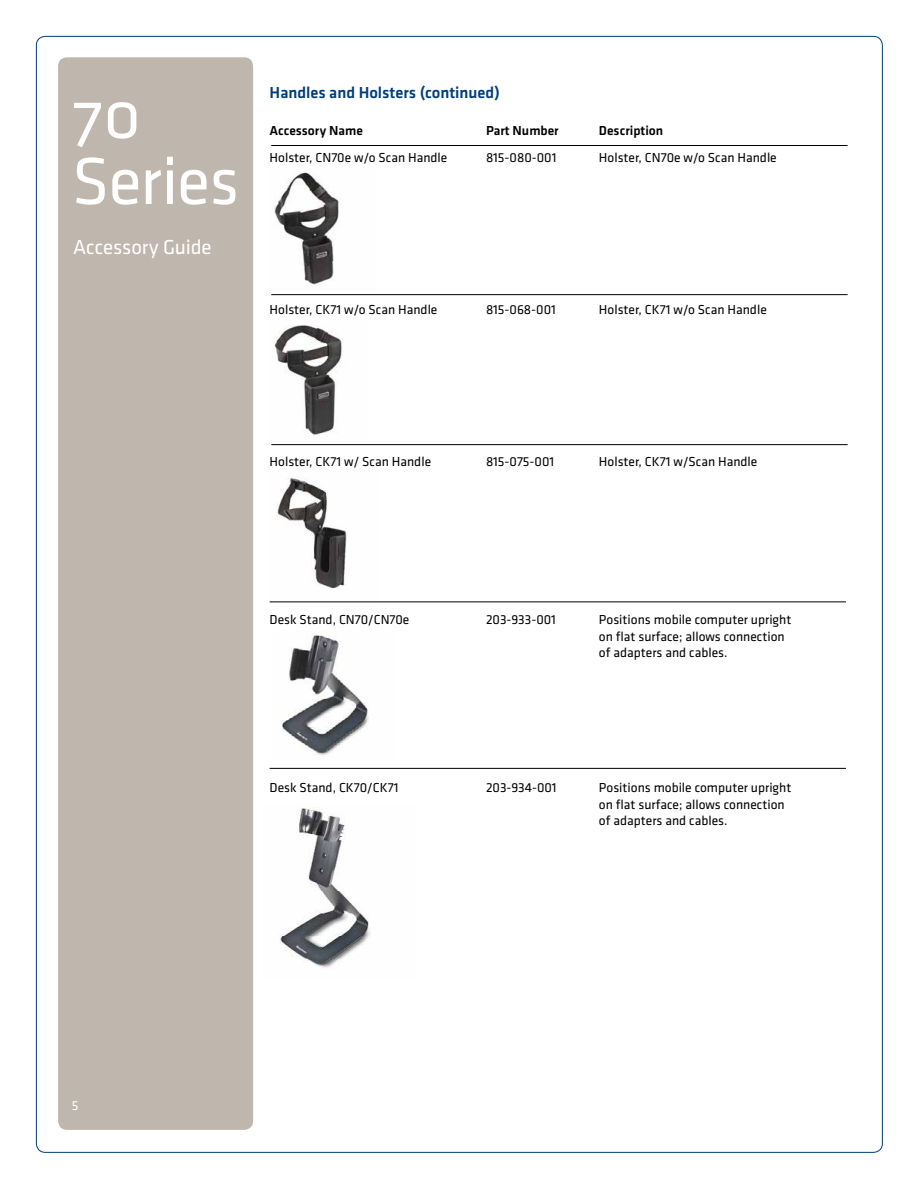
<style>
.page{position:relative;width:918px;height:1188px;background:#fff}
.page>*{position:absolute;margin:0;border:0;box-sizing:border-box;transform-origin:0 0}
.t1{font:69px/66px "Klavika";letter-spacing:-.015em;color:#fff}
.t2{font:21px "Klavika";letter-spacing:-.01em;color:#fff}
.t3{font:500 16.5px "Klavika";color:#003d79}
.t4{font:13.5px/16.5px "Klavika";color:#000}
.t5{font:500 13.5px "Klavika";color:#000}
.t6{font:13.5px "Klavika";color:#fff}
</style>
<div class="page">
<div style="left:58px;top:57px;width:195px;height:1073px;background:#bfb6ad;border-radius:9px"></div>
<hr style="left:271px;top:145px;width:577px;height:1px;background:#000">
<img style="left:282px;top:635px;width:87px;height:120px">
<img style="left:280px;top:808px;width:91px;height:160px">
<hr style="left:270px;top:602px;width:576px;height:1px;background:#000">
<hr style="left:270px;top:768px;width:576px;height:1px;background:#000">
<hr style="left:271px;top:294px;width:577px;height:1px;background:#000">
<img style="left:274px;top:172px;width:65px;height:113px">
<img style="left:274px;top:325px;width:68px;height:112px">
<hr style="left:271px;top:444px;width:577px;height:1px;background:#000">
<img style="left:277px;top:477px;width:70px;height:112px">
<h1 class="t1" style="left:72px;top:80px;width:169px">70<br>Series</h1>
<h2 class="t2" style="left:73px;top:233px;width:140px">Accessory Guide</h2>
<p class="t3" style="left:270px;top:81px;width:232px">Handles and Holsters (continued)</p>
<p class="t5" style="left:270px;top:121px;width:95px">Accessory Name</p>
<p class="t5" style="left:486px;top:121px;width:74px">Part Number</p>
<p class="t5" style="left:599px;top:121px;width:66px">Description</p>
<p class="t4" style="left:270px;top:148px;width:179px">Holster, CN70e w/o Scan Handle</p>
<p class="t4" style="left:486px;top:148px;width:72px">815-080-001</p>
<p class="t4" style="left:599px;top:148px;width:179px">Holster, CN70e w/o Scan Handle</p>
<p class="t4" style="left:270px;top:301px;width:169px">Holster, CK71 w/o Scan Handle</p>
<p class="t4" style="left:486px;top:301px;width:71px">815-068-001</p>
<p class="t4" style="left:599px;top:301px;width:169px">Holster, CK71 w/o Scan Handle</p>
<p class="t4" style="left:270px;top:452px;width:163px">Holster, CK71 w/ Scan Handle</p>
<p class="t4" style="left:486px;top:452px;width:70px">815-075-001</p>
<p class="t4" style="left:599px;top:452px;width:160px">Holster, CK71 w/Scan Handle</p>
<p class="t4" style="left:270px;top:611px;width:141px">Desk Stand, CN70/CN70e</p>
<p class="t4" style="left:486px;top:611px;width:71px">203-933-001</p>
<p class="t4" style="left:599px;top:611px;width:194px">Positions mobile computer upright on flat surface; allows connection of adapters and cables.</p>
<p class="t4" style="left:270px;top:779px;width:130px">Desk Stand, CK70/CK71</p>
<p class="t4" style="left:486px;top:779px;width:72px">203-934-001</p>
<p class="t4" style="left:599px;top:779px;width:194px">Positions mobile computer upright on flat surface; allows connection of adapters and cables.</p>
<p class="t6" style="left:72px;top:1097px;width:8px">5</p>
</div>
